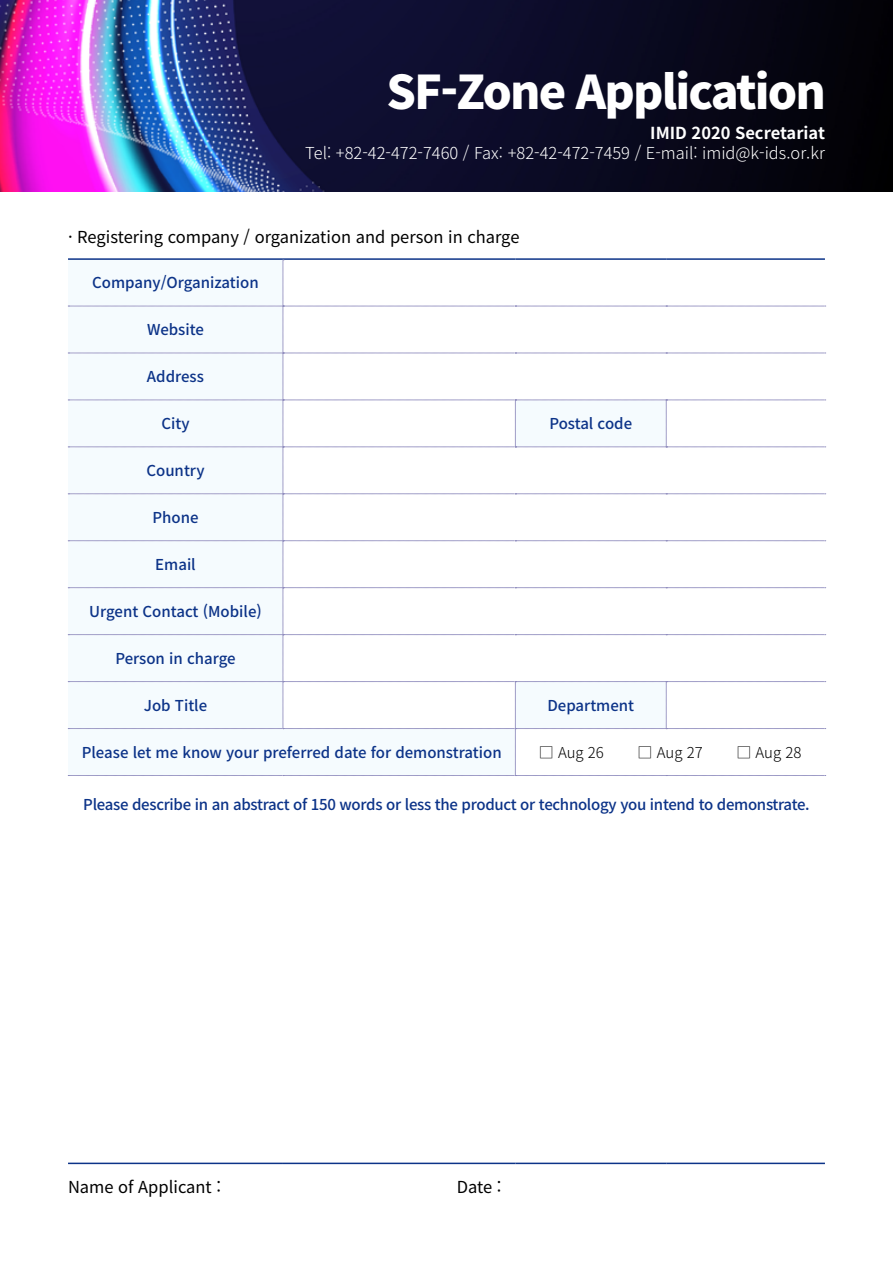
<style>
.page{position:relative;width:893px;height:1263px;background:#fff}
.page>*{position:absolute;margin:0;border:0;box-sizing:border-box;transform-origin:0 0}
.t1{font:900 46.35px "Noto Sans CJ Kkr";letter-spacing:-.04em;color:#fff}
.t2{font:16.5px "Noto Sans CJ Kkr";color:#000}
.t3{font:300 16.5px "Noto Sans CJ Kkr";color:#fff}
.t4{font:700 16.5px "Noto Sans CJ Kkr";color:#fff}
.t5{font:500 15px "Noto Sans CJ Kkr";letter-spacing:-.005em;color:#0c3388}
.t6{font:300 15px "Noto Sans CJ Kkr";color:#000}
</style>
<div class="page">
<img style="left:0;top:0;width:893px;height:191px">
<hr style="left:68px;top:258px;width:215px;height:2px;background:#0c3388">
<hr style="left:283px;top:258px;width:232px;height:2px;background:#0c3388">
<hr style="left:515px;top:258px;width:151px;height:2px;background:#0c3388">
<hr style="left:666px;top:258px;width:159px;height:2px;background:#0c3388">
<hr style="left:68px;top:1162px;width:215px;height:2px;background:#0c3388">
<hr style="left:283px;top:1162px;width:232px;height:2px;background:#0c3388">
<hr style="left:515px;top:1162px;width:151px;height:2px;background:#0c3388">
<hr style="left:666px;top:1162px;width:159px;height:2px;background:#0c3388">
<svg style="left:68px;top:260px;width:758px;height:516px"></svg>
<h1 class="t1" style="left:387px;top:66px;width:441px">SF-Zone Application</h1>
<p class="t4" style="left:650px;top:124px;width:176px">IMID 2020 Secretariat</p>
<p class="t3" style="left:305px;top:144px;width:521px">Tel: +82-42-472-7460 / Fax: +82-42-472-7459 / E-mail: imid@k-ids.or.kr</p>
<p class="t2" style="left:68px;top:227px;width:453px">· Registering company / organization and person in charge</p>
<p class="t5" style="left:92px;top:274px;width:168px">Company/Organization</p>
<p class="t5" style="left:147px;top:321px;width:58px">Website</p>
<p class="t5" style="left:147px;top:368px;width:59px">Address</p>
<p class="t5" style="left:161px;top:415px;width:30px">City</p>
<p class="t5" style="left:549px;top:415px;width:84px">Postal code</p>
<p class="t5" style="left:146px;top:462px;width:60px">Country</p>
<p class="t5" style="left:152px;top:509px;width:48px">Phone</p>
<p class="t5" style="left:155px;top:556px;width:42px">Email</p>
<p class="t5" style="left:89px;top:603px;width:174px">Urgent Contact (Mobile)</p>
<p class="t5" style="left:115px;top:650px;width:122px">Person in charge</p>
<p class="t5" style="left:144px;top:697px;width:65px">Job Title</p>
<p class="t5" style="left:547px;top:697px;width:88px">Department</p>
<p class="t5" style="left:82px;top:744px;width:421px">Please let me know your preferred date for demonstration</p>
<p class="t6" style="left:539px;top:744px;width:67px">□ Aug 26</p>
<p class="t6" style="left:638px;top:744px;width:67px">□ Aug 27</p>
<p class="t6" style="left:736px;top:744px;width:67px">□ Aug 28</p>
<p class="t5" style="left:83px;top:796px;width:728px">Please describe in an abstract of 150 words or less the product or technology you intend to demonstrate.</p>
<p class="t2" style="left:68px;top:1177px;width:155px">Name of Applicant :</p>
<p class="t2" style="left:457px;top:1177px;width:46px">Date :</p>
</div>
